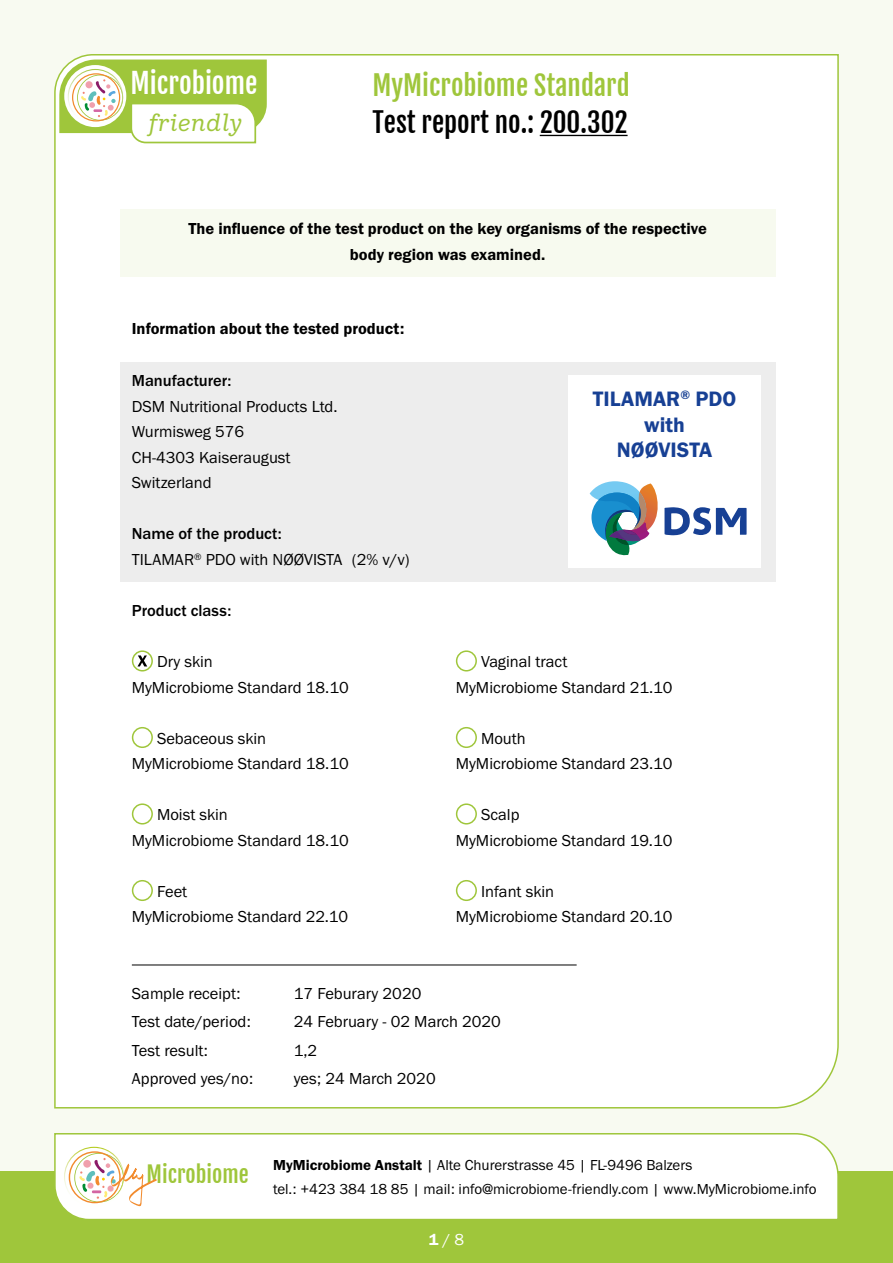
<style>
.page{position:relative;width:893px;height:1263px;background:#f8faf1}
.page>*{position:absolute;margin:0;border:0;box-sizing:border-box;transform-origin:0 0}
.t1{font:27.45px "Fjalla One";color:#fff}
.t2{font:27px "Fjalla One";color:#000}
.t3{font:27px "Fjalla One";color:#9fc63b}
.t4{font:italic 24px "Ivy Style TW";color:#9fc63b}
.t5{font:22.05px "Fjalla One";color:#9fc63b}
.t6{font:21.6px/25.5px "Franklin Gothic URW Dem";color:#174094;text-align:center}
.t7{font:16.5px/25.5px "Franklin Gothic URW Boo";color:#000}
.t8{font:16.5px/25.5px "Franklin Gothic URW Dem";color:#000;text-align:center}
.t9{font:500 16.5px "Franklin Gothic URW";color:#000}
.t10{font:16.5px "Franklin Gothic URW Boo";color:#fff}
.t11{font:15px/24px "Franklin Gothic URW Boo";color:#000}
.s1{font-family:"Franklin Gothic URW Dem"}
</style>
<div class="page">
<div style="left:54px;top:54px;width:785px;height:1055px;background:#fff"></div>
<div style="left:0;top:1171px;width:893px;height:92px;background:#9fc63b"></div>
<div style="left:54px;top:1133px;width:785px;height:86px;background:#fff"></div>
<svg style="left:59px;top:60px;width:208px;height:84px"></svg>
<img style="left:64px;top:1147px;width:60px;height:60px">
<svg style="left:69px;top:1151px;width:88px;height:56px"></svg>
<hr style="left:540px;top:135px;width:88px;height:1px;background:#000">
<div style="left:120px;top:209px;width:655px;height:67px;background:#f7faef"></div>
<div style="left:120px;top:362px;width:655px;height:219px;background:#ededed"></div>
<svg style="left:137px;top:655px;width:10px;height:11px"></svg>
<div style="left:132px;top:650px;width:21px;height:21px;border:2px solid #9fc63b;border-radius:50%"></div>
<div style="left:456px;top:650px;width:21px;height:21px;border:2px solid #9fc63b;border-radius:50%"></div>
<div style="left:132px;top:727px;width:21px;height:21px;border:2px solid #9fc63b;border-radius:50%"></div>
<div style="left:456px;top:727px;width:21px;height:21px;border:2px solid #9fc63b;border-radius:50%"></div>
<div style="left:132px;top:803px;width:21px;height:21px;border:2px solid #9fc63b;border-radius:50%"></div>
<div style="left:456px;top:803px;width:21px;height:21px;border:2px solid #9fc63b;border-radius:50%"></div>
<div style="left:132px;top:880px;width:21px;height:21px;border:2px solid #9fc63b;border-radius:50%"></div>
<div style="left:456px;top:880px;width:21px;height:21px;border:2px solid #9fc63b;border-radius:50%"></div>
<div style="left:568px;top:375px;width:193px;height:193px;background:#fff"></div>
<hr style="left:132px;top:964px;width:445px;height:1px;background:#000">
<svg style="left:589px;top:481px;width:158px;height:75px"></svg>
<h1 class="t1" style="left:130px;top:67px;width:129px">Microbiome</h1>
<h3 class="t4" style="left:147px;top:105px;width:96px">friendly</h3>
<h2 class="t3" style="left:372px;top:69px;width:259px">MyMicrobiome Standard</h2>
<h2 class="t2" style="left:372px;top:106px;width:257px">Test report no.: 200.302</h2>
<p class="t8" style="left:188px;top:216px;width:520px">The influence of the test product on the key organisms of the respective body region was examined.</p>
<p class="t8" style="left:132px;top:315px;width:274px">Information about the tested product:</p>
<p class="t9" style="left:132px;top:371px;width:101px">Manufacturer:</p>
<p class="t7" style="left:132px;top:393px;width:207px">DSM Nutritional Products Ltd.<br>Wurmisweg 576<br>CH-4303 Kaiseraugust<br>Switzerland</p>
<p class="t9" style="left:132px;top:524px;width:152px">Name of the product:</p>
<p class="t7" style="left:132px;top:546px;width:279px">TILAMAR<sup>®</sup> PDO with NØØVISTA (2% v/v)</p>
<p class="t9" style="left:132px;top:600px;width:101px">Product class:</p>
<p class="t7" style="left:157px;top:648px;width:57px">Dry skin</p>
<p class="t7" style="left:481px;top:648px;width:88px">Vaginal tract</p>
<p class="t7" style="left:132px;top:674px;width:218px">MyMicrobiome Standard 18.10</p>
<p class="t7" style="left:456px;top:674px;width:218px">MyMicrobiome Standard 21.10</p>
<p class="t7" style="left:157px;top:725px;width:111px">Sebaceous skin</p>
<p class="t7" style="left:481px;top:725px;width:46px">Mouth</p>
<p class="t7" style="left:132px;top:750px;width:218px">MyMicrobiome Standard 18.10</p>
<p class="t7" style="left:456px;top:750px;width:218px">MyMicrobiome Standard 23.10</p>
<p class="t7" style="left:157px;top:801px;width:72px">Moist skin</p>
<p class="t7" style="left:481px;top:801px;width:40px">Scalp</p>
<p class="t7" style="left:132px;top:827px;width:218px">MyMicrobiome Standard 18.10</p>
<p class="t7" style="left:456px;top:827px;width:218px">MyMicrobiome Standard 19.10</p>
<p class="t7" style="left:157px;top:878px;width:32px">Feet</p>
<p class="t7" style="left:481px;top:878px;width:75px">Infant skin</p>
<p class="t7" style="left:132px;top:903px;width:218px">MyMicrobiome Standard 22.10</p>
<p class="t7" style="left:456px;top:903px;width:218px">MyMicrobiome Standard 20.10</p>
<h3 class="t6" style="left:593px;top:386px;width:145px">TILAMAR<sup>®</sup> PDO with<br>NØØVISTA</h3>
<p class="t7" style="left:132px;top:980px;width:110px">Sample receipt:</p>
<p class="t7" style="left:294px;top:980px;width:129px">17 Feburary 2020</p>
<p class="t7" style="left:132px;top:1008px;width:121px">Test date/period:</p>
<p class="t7" style="left:294px;top:1008px;width:209px">24 February - 02 March 2020</p>
<p class="t7" style="left:132px;top:1037px;width:78px">Test result:</p>
<p class="t7" style="left:294px;top:1037px;width:25px">1,2</p>
<p class="t7" style="left:132px;top:1065px;width:123px">Approved yes/no:</p>
<p class="t7" style="left:294px;top:1065px;width:143px">yes; 24 March 2020</p>
<h3 class="t5" style="left:147px;top:1160px;width:104px">Microbiome</h3>
<p class="t11" style="left:273px;top:1152px;width:545px"><span class="s1">MyMicrobiome Anstalt</span> | Alte Churerstrasse 45 | FL-9496 Balzers<br>tel.: +423 384 18 85 | mail: info@microbiome-friendly.com | www.MyMicrobiome.info</p>
<p class="t10" style="left:429px;top:1229px;width:37px"><span class="s1">1</span> / 8</p>
</div>
